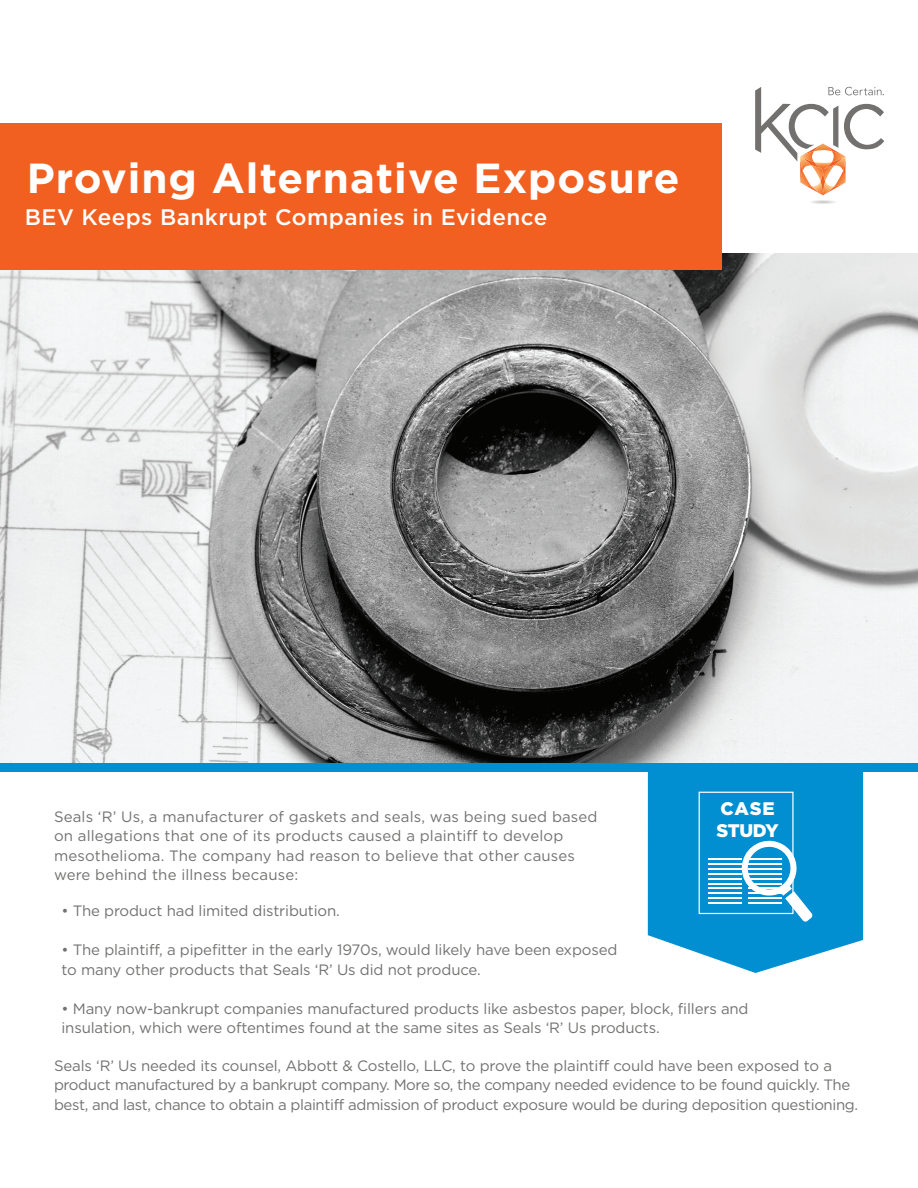
<style>
.page{position:relative;width:918px;height:1188px;background:#fff}
.page>*{position:absolute;margin:0;border:0;box-sizing:border-box;transform-origin:0 0}
.t1{font:700 42px "Gotham HTF";letter-spacing:.025em;color:#fff}
.t2{font:500 22.5px "Gotham HTF";letter-spacing:.02em;color:#fff}
.t3{font:900 18.15px/21.9px "Gotham HTF";letter-spacing:-.015em;color:#fff}
.t4{font:15px/19.5px "Gotham HTF";letter-spacing:-.01em;color:#727271}
.t5{font:15px/19.5px "Gotham HTF";letter-spacing:.01em;color:#727271}
</style>
<div class="page">
<img style="left:0;top:254px;width:918px;height:509px">
<svg style="left:755px;top:87px;width:129px;height:109px"></svg>
<div style="left:0;top:123px;width:721px;height:147px;background:#f26021"></div>
<svg style="left:648px;top:772px;width:215px;height:201px;background:#1e9bd6"></svg>
<div style="left:699px;top:792px;width:95px;height:122px;border:1px solid #fff"></div>
<hr style="left:708px;top:858px;width:34px;height:2px;background:#fff">
<hr style="left:708px;top:863px;width:34px;height:1px;background:#fff">
<hr style="left:708px;top:868px;width:34px;height:1px;background:#fff">
<hr style="left:708px;top:873px;width:34px;height:1px;background:#fff">
<hr style="left:708px;top:878px;width:34px;height:1px;background:#fff">
<hr style="left:708px;top:883px;width:34px;height:1px;background:#fff">
<hr style="left:708px;top:888px;width:34px;height:1px;background:#fff">
<hr style="left:708px;top:893px;width:34px;height:1px;background:#fff">
<hr style="left:708px;top:898px;width:34px;height:1px;background:#fff">
<hr style="left:708px;top:903px;width:34px;height:1px;background:#fff">
<svg style="left:740px;top:839px;width:73px;height:83px"></svg>
<div style="left:0;top:763px;width:918px;height:9px;background:#018fd1"></div>
<h1 class="t1" style="left:27px;top:154px;width:654px">Proving Alternative Exposure</h1>
<h2 class="t2" style="left:25px;top:204px;width:524px">BEV Keeps Bankrupt Companies in Evidence</h2>
<p class="t3" style="left:716px;top:798px;width:64px">CASE<br>STUDY</p>
<p class="t5" style="left:54px;top:806px;width:545px">Seals ‘R’ Us, a manufacturer of gaskets and seals, was being sued based on allegations that one of its products caused a plaintiff to develop mesothelioma. The company had reason to believe that other causes were behind the illness because:</p>
<p class="t4" style="left:62px;top:901px;width:280px">• The product had limited distribution.</p>
<p class="t4" style="left:62px;top:940px;width:557px">• The plaintiff, a pipefitter in the early 1970s, would likely have been exposed to many other products that Seals ‘R’ Us did not produce.</p>
<p class="t4" style="left:62px;top:998px;width:689px">• Many now-bankrupt companies manufactured products like asbestos paper, block, fillers and insulation, which were oftentimes found at the same sites as Seals ‘R’ Us products.</p>
<p class="t4" style="left:54px;top:1055px;width:806px">Seals ‘R’ Us needed its counsel, Abbott &amp; Costello, LLC, to prove the plaintiff could have been exposed to a product manufactured by a bankrupt company. More so, the company needed evidence to be found quickly. The best, and last, chance to obtain a plaintiff admission of product exposure would be during deposition questioning.</p>
</div>
